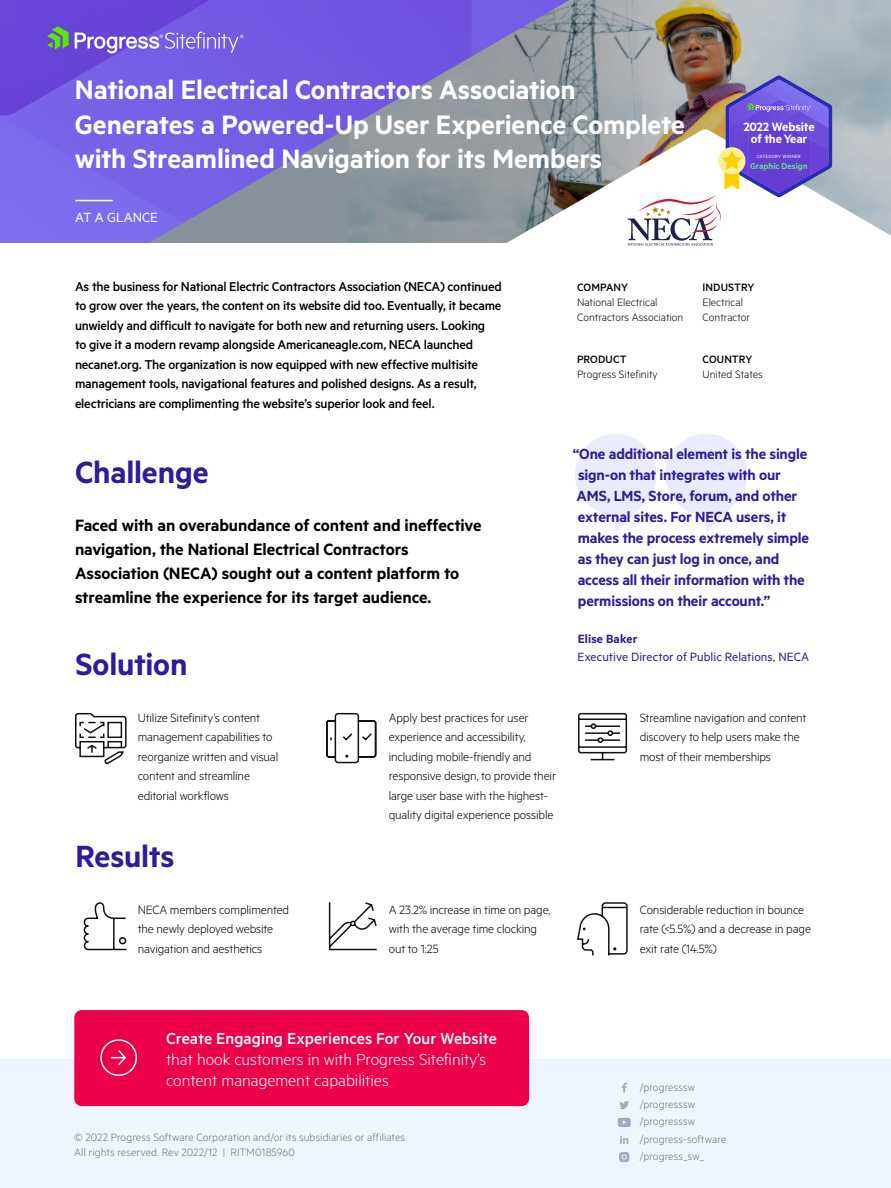
<style>
.page{position:relative;width:891px;height:1188px;background:#fff}
.page>*{position:absolute;margin:0;border:0;box-sizing:border-box;transform-origin:0 0}
.t1{font:600 34.5px "Metric";letter-spacing:-.005em;color:#311b97}
.t2{font:600 30px/34.5px "Metric";letter-spacing:-.005em;color:#fff}
.t3{font:600 18.45px/24px "Metric";letter-spacing:-.005em;color:#000}
.t4{font:300 18px/21px "Metric";color:#fff}
.t5{font:500 18px "Metric";color:#fff}
.t6{font:600 16.5px/21px "Metric";letter-spacing:-.01em;color:#311b97}
.t7{font:15px "Metric";color:#fff}
.t8{font:500 14.4px/19.5px "Metric";letter-spacing:-.02em;color:#000}
.t9{font:600 13.65px/11.9px "Metric";letter-spacing:-.01em;color:#fff;text-align:center}
.t10{font:300 13.5px/19.5px "Metric";letter-spacing:-.01em;color:#000}
.t11{font:13.5px "Metric";color:#311b97}
.t12{font:600 13.5px "Metric";letter-spacing:.01em;color:#311b97}
.t13{font:300 12px/17.2px "Metric";letter-spacing:.01em;color:#6c7589}
.t14{font:300 12px/15px "Metric";color:#000}
.t15{font:500 12px "Metric";letter-spacing:.01em;color:#000}
.t16{font:600 9.6px "Metric";color:#62de7f}
.t17{font:5.1px "Metric";letter-spacing:.045em;color:#fff}
</style>
<div class="page">
<svg style="left:615px;top:505px;width:28px;height:27px"></svg>
<div style="left:575px;top:434px;width:82px;height:81px;background:#ebebff;border-radius:50%"></div>
<svg style="left:706px;top:505px;width:27px;height:27px"></svg>
<div style="left:665px;top:434px;width:82px;height:81px;background:#ebebff;border-radius:50%"></div>
<svg style="left:75px;top:712px;width:52px;height:53px"></svg>
<svg style="left:326px;top:712px;width:51px;height:52px"></svg>
<svg style="left:578px;top:712px;width:50px;height:49px"></svg>
<svg style="left:83px;top:903px;width:44px;height:48px"></svg>
<svg style="left:328px;top:902px;width:49px;height:49px"></svg>
<svg style="left:577px;top:902px;width:51px;height:54px"></svg>
<svg style="left:569px;top:0;width:322px;height:129px;background:#9ea2a0"></svg>
<svg style="left:472px;top:0;width:97px;height:223px;background:#8c8da8"></svg>
<svg style="left:0;top:0;width:472px;height:243px;background:#7e72cb"></svg>
<svg style="left:0;top:0;width:292px;height:116px;background:#7359de"></svg>
<hr style="left:75px;top:200px;width:38px;height:1px;background:#fff">
<svg style="left:505px;top:129px;width:386px;height:114px"></svg>
<div style="left:0;top:1059px;width:891px;height:129px;background:#eef5ff"></div>
<div style="left:74px;top:1010px;width:455px;height:96px;background:#ed0049;border-radius:8px"></div>
<div style="left:100px;top:1039px;width:37px;height:37px;border:2px solid #fff;border-radius:50%"></div>
<svg style="left:111px;top:1050px;width:15px;height:16px"></svg>
<svg style="left:622px;top:1083px;width:5px;height:10px"></svg>
<svg style="left:619px;top:1101px;width:10px;height:8px"></svg>
<svg style="left:620px;top:1136px;width:8px;height:8px"></svg>
<svg style="left:618px;top:1118px;width:13px;height:9px"></svg>
<svg style="left:619px;top:1152px;width:10px;height:10px"></svg>
<svg style="left:617px;top:75px;width:215px;height:171px"></svg>
<h2 class="t2" style="left:75px;top:72px;width:612px">National Electrical Contractors Association<br>Generates a Powered-Up User Experience Complete with Streamlined Navigation for its Members</h2>
<p class="t7" style="left:75px;top:208px;width:84px">AT A GLANCE</p>
<p class="t9" style="left:743px;top:121px;width:73px">2022 Website of the Year</p>
<p class="t17" style="left:757px;top:153px;width:46px">CATEGORY WINNER</p>
<p class="t16" style="left:750px;top:160px;width:59px">Graphic Design</p>
<p class="t8" style="left:75px;top:276px;width:428px">As the business for National Electric Contractors Association (NECA) continued to grow over the years, the content on its website did too. Eventually, it became unwieldy and difficult to navigate for both new and returning users. Looking<br>to give it a modern revamp alongside Americaneagle.com, NECA launched necanet.org. The organization is now equipped with new effective multisite management tools, navigational features and polished designs. As a result, electricians are complimenting the website’s superior look and feel.</p>
<p class="t15" style="left:577px;top:280px;width:53px">COMPANY</p>
<p class="t14" style="left:577px;top:294px;width:108px">National Electrical<br>Contractors Association</p>
<p class="t15" style="left:577px;top:352px;width:51px">PRODUCT</p>
<p class="t14" style="left:577px;top:366px;width:82px">Progress Sitefinity</p>
<p class="t15" style="left:702px;top:280px;width:53px">INDUSTRY</p>
<p class="t14" style="left:702px;top:294px;width:49px">Electrical<br>Contractor</p>
<p class="t15" style="left:702px;top:352px;width:51px">COUNTRY</p>
<p class="t14" style="left:702px;top:366px;width:62px">United States</p>
<h1 class="t1" style="left:75px;top:452px;width:135px">Challenge</h1>
<h3 class="t3" style="left:75px;top:513px;width:408px">Faced with an overabundance of content and ineffective navigation, the National Electrical Contractors Association (NECA) sought out a content platform to streamline the experience for its target audience.</h3>
<h1 class="t1" style="left:75px;top:644px;width:113px">Solution</h1>
<p class="t10" style="left:138px;top:707px;width:142px">Utilize Sitefinity’s content management capabilities to reorganize written and visual content and streamline editorial workflows</p>
<h1 class="t1" style="left:75px;top:836px;width:101px">Results</h1>
<p class="t10" style="left:138px;top:899px;width:153px">NECA members complimented the newly deployed website navigation and aesthetics</p>
<p class="t10" style="left:389px;top:707px;width:169px">Apply best practices for user experience and accessibility, including mobile-friendly and responsive design, to provide their large user base with the highest&shy;quality digital experience possible</p>
<p class="t10" style="left:389px;top:899px;width:163px">A 23.2% increase in time on page, with the average time clocking out to 1:25</p>
<p class="t6" style="left:573px;top:443px;width:238px">“One additional element is the single sign-on that integrates with our AMS, LMS, Store, forum, and other external sites. For NECA users, it makes the process extremely simple as they can just log in once, and access all their information with the permissions on their account.”</p>
<p class="t12" style="left:578px;top:631px;width:61px">Elise Baker</p>
<p class="t11" style="left:578px;top:649px;width:233px">Executive Director of Public Relations, NECA</p>
<p class="t10" style="left:640px;top:707px;width:168px">Streamline navigation and content discovery to help users make the most of their memberships</p>
<p class="t10" style="left:640px;top:899px;width:173px">Considerable reduction in bounce rate (&lt;5.5%) and a decrease in page exit rate (14.5%)</p>
<h3 class="t5" style="left:166px;top:1028px;width:332px">Create Engaging Experiences For Your Website</h3>
<h3 class="t4" style="left:166px;top:1048px;width:322px">that hook customers in with Progress Sitefinity’s content management capabilities</h3>
<p class="t13" style="left:74px;top:1128px;width:334px;line-height:15.8px">© 2022 Progress Software Corporation and/or its subsidiaries or affiliates.<br>All rights reserved. Rev 2022/12 | RITM0185960</p>
<p class="t13" style="left:640px;top:1078px;width:88px">/progresssw /progresssw /progresssw /progress-software /progress_sw_</p>
</div>
